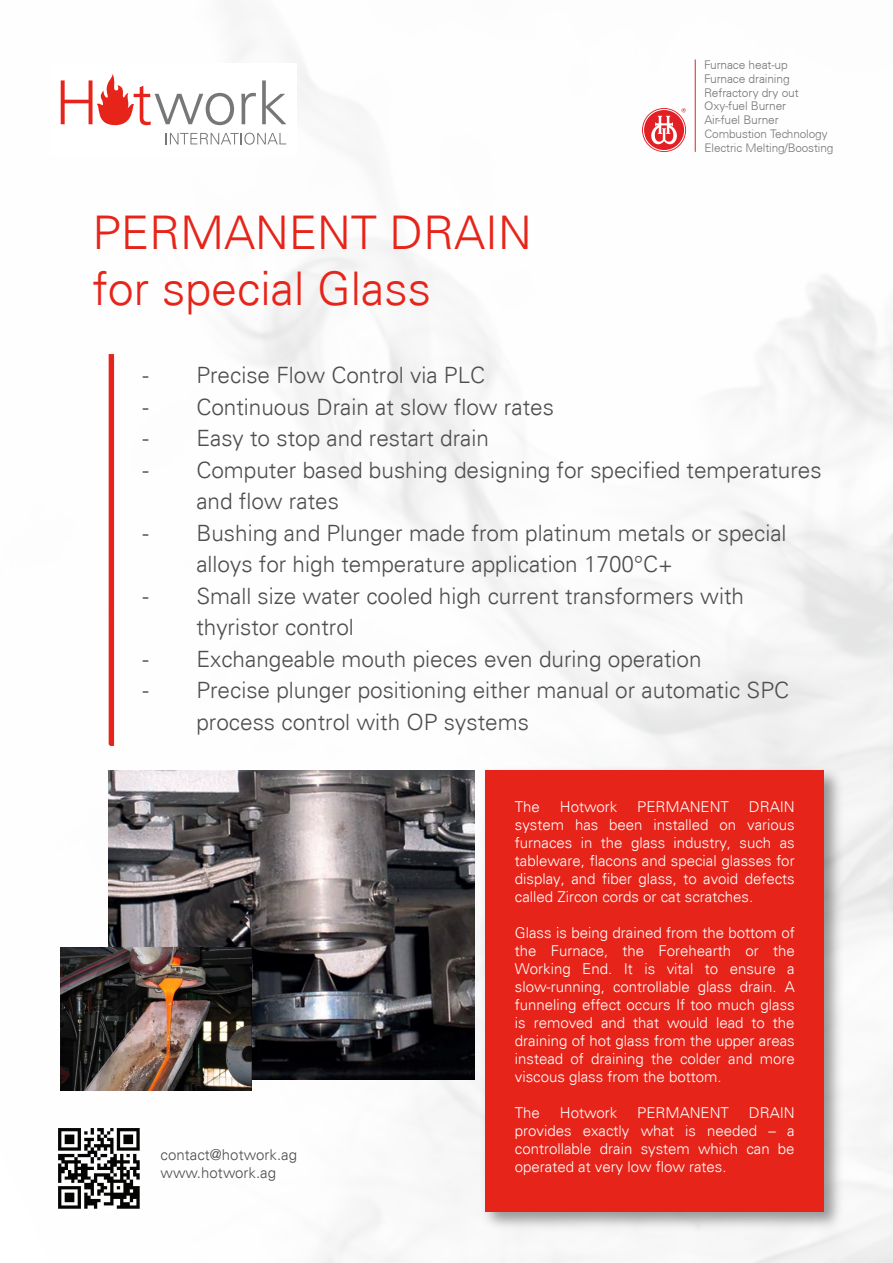
<style>
.page{position:relative;width:893px;height:1263px;background:#fff}
.page>*{position:absolute;margin:0;border:0;box-sizing:border-box;transform-origin:0 0}
.t1{font:300 46.5px/55.8px "Univers";color:#e72419}
.t2{font:300 22.5px/31.5px "Univers";color:#4e4e50}
.t3{font:300 15px/18px "Univers";color:#fff;text-align:justify}
.t4{font:300 15px/18px "Univers LT";color:#4e4e50}
.t5{font:300 12px/13.6px "Univers CE";letter-spacing:-.01em;color:#77777a}
.t6{font:300 11.85px/14.2px "Univers CE";letter-spacing:-.01em;color:#77777a}
</style>
<div class="page">
<img style="left:108px;top:4px;width:785px;height:1259px">
<img style="left:58px;top:1125px;width:84px;height:87px">
<svg style="left:642px;top:108px;width:44px;height:44px"></svg>
<hr style="left:695px;top:59px;width:1px;height:93px;background:#ee1d23">
<div style="left:109px;top:354px;width:5px;height:392px;background:#e72419"></div>
<div style="left:50px;top:63px;width:247px;height:92px;background:#fff"></div>
<svg style="left:61px;top:74px;width:173px;height:52px"></svg>
<svg style="left:241px;top:93px;width:15px;height:31px"></svg>
<svg style="left:262px;top:80px;width:24px;height:44px"></svg>
<svg style="left:166px;top:133px;width:120px;height:12px"></svg>
<img style="left:109px;top:770px;width:365px;height:309px">
<img style="left:477px;top:761px;width:371px;height:475px">
<div style="left:485px;top:770px;width:339px;height:442px;background:#e72419"></div>
<img style="left:60px;top:947px;width:191px;height:144px">
<h1 class="t1" style="left:92px;top:205px;width:441px">PERMANENT DRAIN for special Glass</h1>
<p class="t5" style="left:704px;top:58px;width:96px">Furnace heat-up<br>Furnace draining<br>Refractory dry out<br>Oxy-fuel Burner<br>Air-fuel Burner</p>
<p class="t6" style="left:704px;top:127px;width:130px">Combustion Technology<br>Electric Melting/Boosting</p>
<h2 class="t2" style="left:142px;top:359px;width:344px">- Precise Flow Control via PLC</h2>
<h2 class="t2" style="left:142px;top:391px;width:413px">- Continuous Drain at slow flow rates</h2>
<h2 class="t2" style="left:142px;top:422px;width:348px">- Easy to stop and restart drain</h2>
<h2 class="t2" style="left:196px;top:454px;width:627px;text-indent:-54px">- Computer based bushing designing for specified temperatures and flow rates</h2>
<h2 class="t2" style="left:196px;top:517px;width:592px;text-indent:-54px">- Bushing and Plunger made from platinum metals or special alloys for high temperature application 1700°C+</h2>
<h2 class="t2" style="left:196px;top:580px;width:549px;text-indent:-54px">- Small size water cooled high current transformers with thyristor control</h2>
<h2 class="t2" style="left:142px;top:643px;width:561px">- Exchangeable mouth pieces even during operation</h2>
<h2 class="t2" style="left:196px;top:674px;width:594px;text-indent:-54px">- Precise plunger positioning either manual or automatic SPC process control with OP systems</h2>
<p class="t4" style="left:160px;top:1146px;width:138px">contact@hotwork.ag www.hotwork.ag</p>
<p class="t3" style="left:515px;top:797px;width:27px">The</p>
<p class="t3" style="left:560px;top:797px;width:59px">Hotwork</p>
<p class="t3" style="left:637px;top:797px;width:93px">PERMANENT</p>
<p class="t3" style="left:515px;top:797px;width:281px;text-indent:234px">DRAIN system has been installed on various furnaces in the glass industry, such as tableware, flacons and special glasses for display, and fiber glass, to avoid defects called Zircon cords or cat scratches.</p>
<p class="t3" style="left:515px;top:923px;width:281px">Glass is being drained from the bottom of the Furnace, the Forehearth or the Working End. It is vital to ensure a slow-running, controllable glass drain. A funneling effect occurs If too much glass is removed and that would lead to the draining of hot glass from the upper areas instead of draining the colder and more viscous glass from the bottom.</p>
<p class="t3" style="left:515px;top:1103px;width:27px">The</p>
<p class="t3" style="left:560px;top:1103px;width:59px">Hotwork</p>
<p class="t3" style="left:637px;top:1103px;width:93px">PERMANENT</p>
<p class="t3" style="left:515px;top:1103px;width:281px;text-indent:234px">DRAIN provides exactly what is needed – a controllable drain system which can be operated at very low flow rates.</p>
</div>
